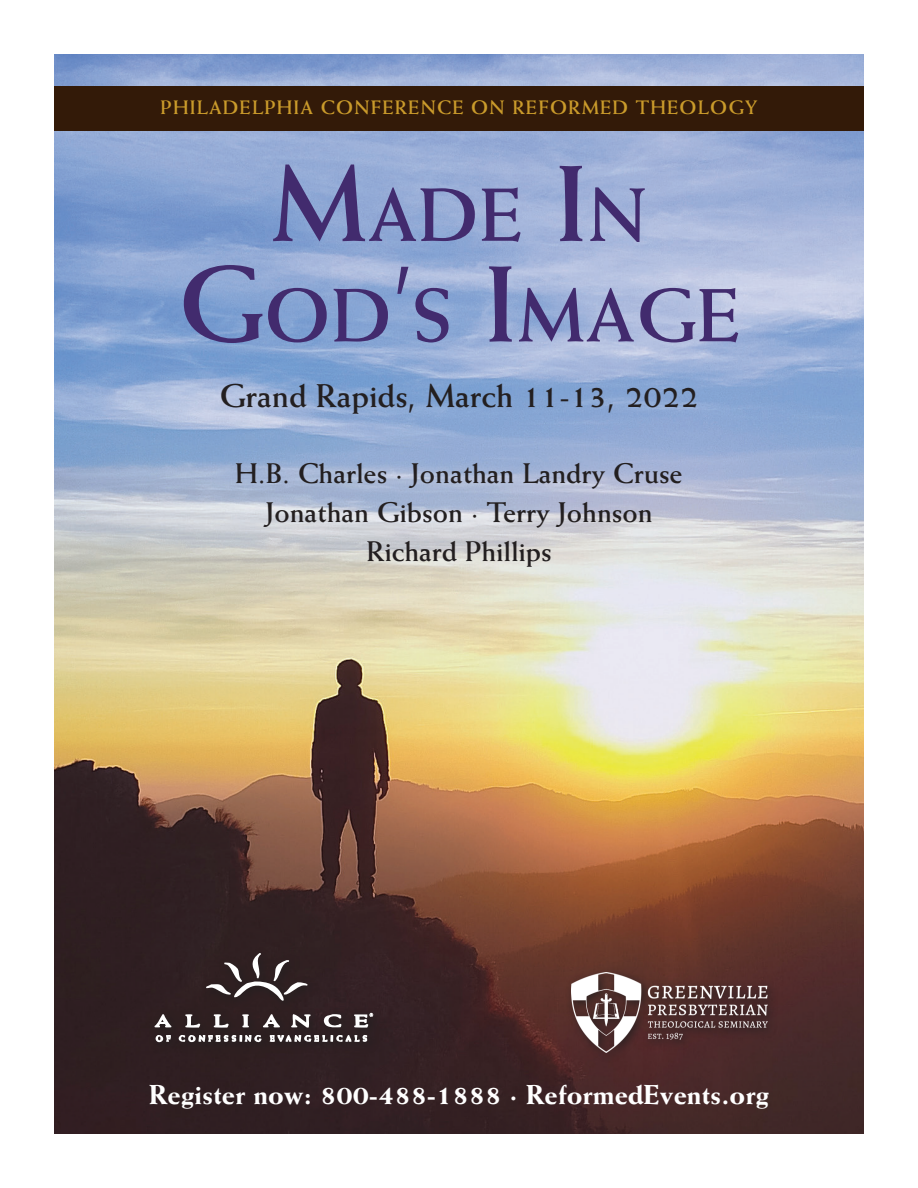
<style>
.page{position:relative;width:918px;height:1188px;background:#fff}
.page>*{position:absolute;margin:0;border:0;box-sizing:border-box;transform-origin:0 0}
.t1{font:700 75.6px/100.5px "Weiss";letter-spacing:.015em;color:#422b6e;text-align:center}
.t2{font:700 33px "Weiss";color:#231f20}
.t3{font:700 28.5px "Weiss";color:#231f20}
.t4{font:800 27.45px "Weiss";color:#fff}
.t5{font:700 19.5px "Weiss";letter-spacing:.06em;color:#ca9b2b}
.s1{font-size:108px}
</style>
<div class="page">
<img style="left:54px;top:54px;width:810px;height:1080px">
<div style="left:148px;top:947px;width:237px;height:107px;background:#231f20;opacity:.75"></div>
<img style="left:155px;top:953px;width:219px;height:75px">
<div style="left:54px;top:86px;width:810px;height:45px;background:#331a08"></div>
<div style="left:565px;top:966px;width:213px;height:97px;background:#231f20;opacity:.75"></div>
<img style="left:572px;top:973px;width:195px;height:79px">
<p class="t5" style="left:161px;top:95px;width:598px">PHILADELPHIA CONFERENCE ON REFORMED THEOLOGY</p>
<p class="t1" style="left:177px;top:163px;width:565px"><span class="s1">M</span>ADE <span class="s1">I</span>N<br><span class="s1">G</span>OD<span class="s1">’</span>S <span class="s1">I</span>MAGE</p>
<p class="t2" style="left:219px;top:376px;width:481px">Grand Rapids, March 11-13, 2022</p>
<p class="t3" style="left:235px;top:457px;width:449px">H.B. Charles · Jonathan Landry Cruse</p>
<p class="t3" style="left:266px;top:496px;width:388px">Jonathan Gibson · Terry Johnson</p>
<p class="t3" style="left:366px;top:535px;width:187px">Richard Phillips</p>
<p class="t4" style="left:149px;top:1078px;width:622px">Register now: 800-488-1888 · ReformedEvents.org</p>
</div>
